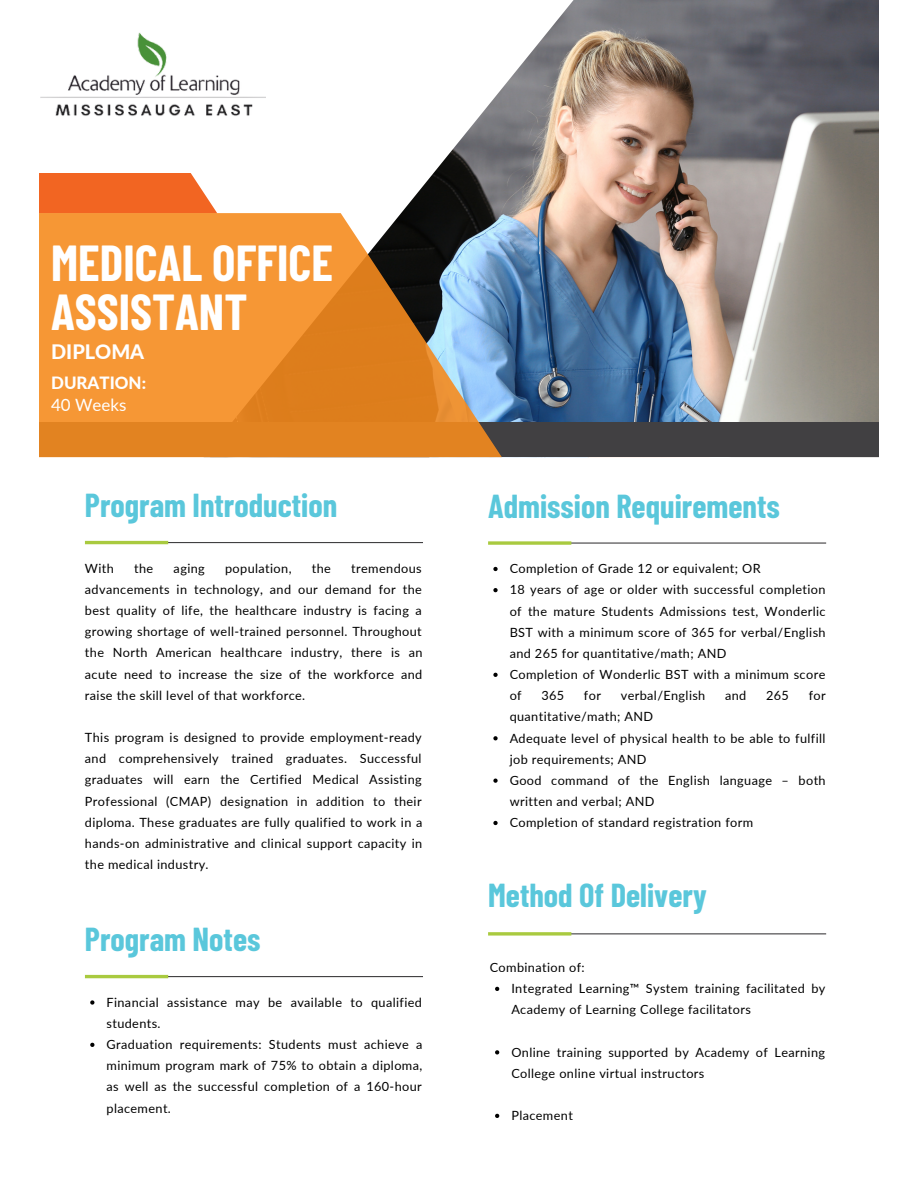
<style>
.page{position:relative;width:918px;height:1188px;background:#fff}
.page>*{position:absolute;margin:0;border:0;box-sizing:border-box;transform-origin:0 0}
.t1{font:700 49.35px/48.8px "Barlow Condensed";color:#fff}
.t2{font:700 32.4px "Barlow Condensed";color:#5ac7db}
.t3{font:800 19.95px "Lato";color:#fff}
.t4{font:800 16.95px "Lato";color:#fff}
.t5{font:16.95px "Lato";color:#fff}
.t6{font:12.75px/21.1px "Lato";letter-spacing:.03em;color:#000}
</style>
<div class="page">
<img style="left:265px;top:0;width:614px;height:422px">
<svg style="left:39px;top:173px;width:178px;height:40px;background:#f27032"></svg>
<div style="left:39px;top:422px;width:840px;height:35px;background:#414042"></div>
<svg style="left:39px;top:213px;width:463px;height:244px;background:#d58b3e"></svg>
<hr style="left:87px;top:542px;width:336px;height:1px;background:#414042">
<hr style="left:85px;top:541px;width:83px;height:3px;background:#a9ca3f">
<img style="left:40px;top:32px;width:225px;height:84px">
<hr style="left:87px;top:976px;width:336px;height:1px;background:#414042">
<hr style="left:85px;top:975px;width:83px;height:3px;background:#a9ca3f">
<hr style="left:490px;top:933px;width:336px;height:1px;background:#414042">
<svg style="left:488px;top:932px;width:83px;height:4px"></svg>
<hr style="left:490px;top:542px;width:336px;height:2px;background:#414042">
<svg style="left:488px;top:541px;width:83px;height:4px"></svg>
<svg style="left:90px;top:1000px;width:4px;height:5px"></svg>
<svg style="left:90px;top:1043px;width:4px;height:4px"></svg>
<svg style="left:495px;top:987px;width:4px;height:4px"></svg>
<svg style="left:495px;top:1050px;width:4px;height:4px"></svg>
<svg style="left:495px;top:1114px;width:4px;height:4px"></svg>
<svg style="left:493px;top:567px;width:5px;height:4px"></svg>
<svg style="left:493px;top:588px;width:5px;height:4px"></svg>
<svg style="left:493px;top:673px;width:5px;height:4px"></svg>
<svg style="left:493px;top:736px;width:5px;height:4px"></svg>
<svg style="left:493px;top:779px;width:5px;height:4px"></svg>
<svg style="left:493px;top:821px;width:5px;height:4px"></svg>
<p class="t1" style="left:51px;top:237px;width:283px">MEDICAL OFFICE<br>ASSISTANT</p>
<p class="t3" style="left:51px;top:339px;width:95px">DIPLOMA</p>
<p class="t4" style="left:51px;top:372px;width:96px">DURATION:</p>
<p class="t5" style="left:51px;top:395px;width:77px">40 Weeks</p>
<p class="t2" style="left:85px;top:485px;width:254px">Program Introduction</p>
<p class="t6" style="left:85px;top:557px;width:30px">With</p>
<p class="t6" style="left:134px;top:557px;width:21px">the</p>
<p class="t6" style="left:174px;top:557px;width:33px">aging</p>
<p class="t6" style="left:225px;top:557px;width:68px">population,</p>
<p class="t6" style="left:312px;top:557px;width:21px">the</p>
<p class="t6" style="left:85px;top:557px;width:339px;text-align:justify;text-indent:266px">tremendous advancements in technology, and our demand for the best quality of life, the healthcare industry is facing a growing shortage of well-trained personnel. Throughout the North American healthcare industry, there is an acute need to increase the size of the workforce and raise the skill level of that workforce.</p>
<p class="t6" style="left:85px;top:727px;width:339px;text-align:justify">This program is designed to provide employment-ready and comprehensively trained graduates. Successful graduates will earn the Certified Medical Assisting Professional (CMAP) designation in addition to their diploma. These graduates are fully qualified to work in a hands-on administrative and clinical support capacity in the medical industry.</p>
<p class="t2" style="left:85px;top:919px;width:177px">Program Notes</p>
<p class="t6" style="left:107px;top:991px;width:317px">Financial assistance may be available to qualified students.</p>
<p class="t6" style="left:107px;top:1034px;width:317px;text-align:justify">Graduation requirements: Students must achieve a minimum program mark of 75% to obtain a diploma, as well as the successful completion of a 160-hour placement.</p>
<p class="t2" style="left:488px;top:485px;width:293px">Admission Requirements</p>
<p class="t6" style="left:510px;top:558px;width:253px">Completion of Grade 12 or equivalent; OR</p>
<p class="t6" style="left:510px;top:579px;width:318px;text-align:justify">18 years of age or older with successful completion of the mature Students Admissions test, Wonderlic BST with a minimum score of 365 for verbal/English and 265 for quantitative/math; AND</p>
<p class="t6" style="left:510px;top:664px;width:317px">Completion of Wonderlic BST with a minimum score of</p>
<p class="t6" style="left:541px;top:685px;width:24px">365</p>
<p class="t6" style="left:584px;top:685px;width:19px">for</p>
<p class="t6" style="left:621px;top:685px;width:86px">verbal/English</p>
<p class="t6" style="left:725px;top:685px;width:23px">and</p>
<p class="t6" style="left:766px;top:685px;width:24px">265</p>
<p class="t6" style="left:809px;top:685px;width:19px">for</p>
<p class="t6" style="left:510px;top:706px;width:145px">quantitative/math; AND</p>
<p class="t6" style="left:510px;top:727px;width:317px">Adequate level of physical health to be able to fulfill job requirements; AND</p>
<p class="t6" style="left:510px;top:769px;width:318px">Good command of the English language – both written and verbal; AND</p>
<p class="t6" style="left:510px;top:812px;width:245px">Completion of standard registration form</p>
<p class="t2" style="left:488px;top:874px;width:220px">Method Of Delivery</p>
<p class="t6" style="left:490px;top:956px;width:96px">Combination of:</p>
<p class="t6" style="left:511px;top:978px;width:316px">Integrated Learning™ System training facilitated by<br>Academy of Learning College facilitators</p>
<p class="t6" style="left:511px;top:1041px;width:315px">Online training supported by Academy of Learning<br>College online virtual instructors</p>
<p class="t6" style="left:511px;top:1105px;width:63px">Placement</p>
</div>
